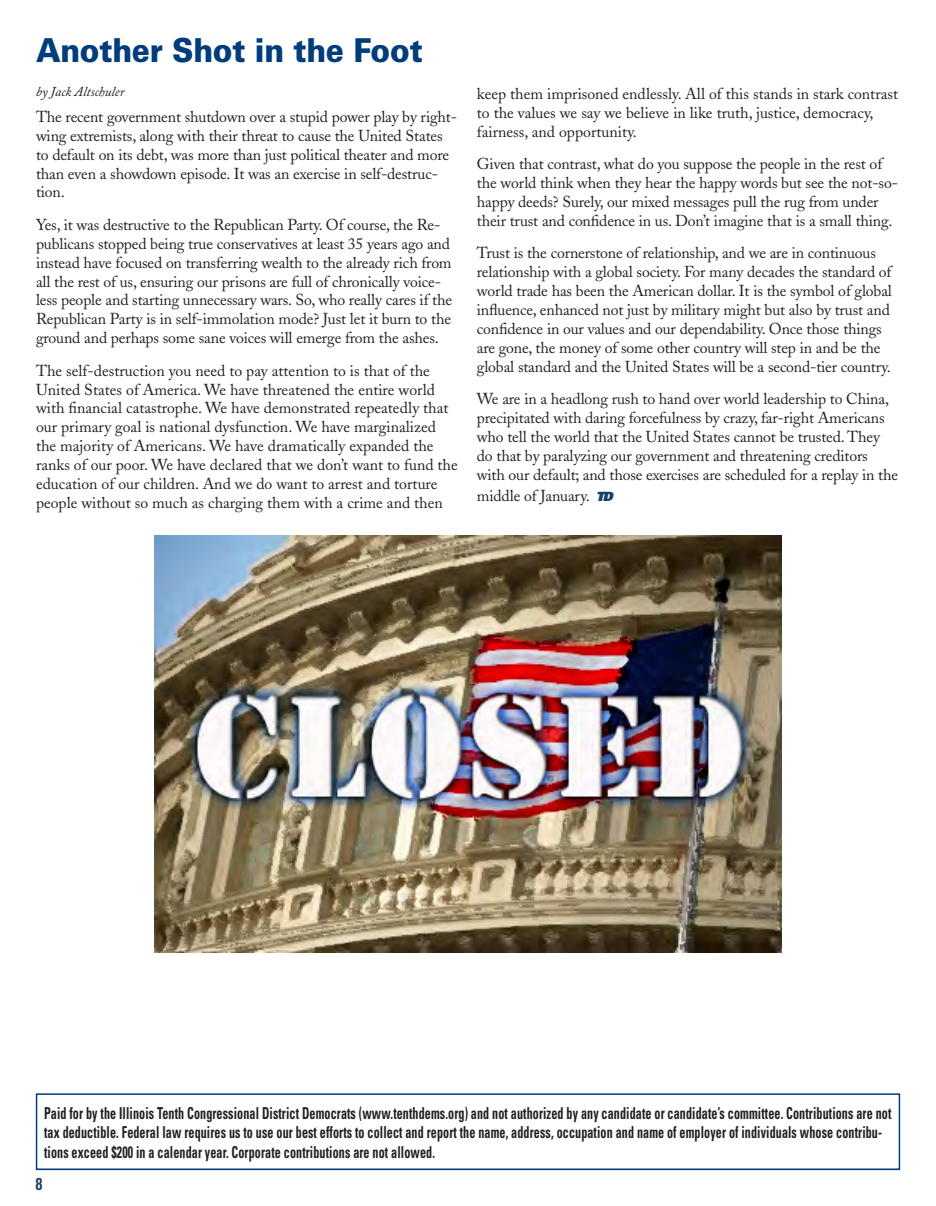
<style>
.page{position:relative;width:936px;height:1206px;background:#fff}
.page>*{position:absolute;margin:0;border:0;box-sizing:border-box;transform-origin:0 0}
.t1{font:900 33px "Univers";letter-spacing:-.01em;color:#013d7d;scale:.9 1}
.t2{font:700 condensed 18px "Akzidenz Grotesk BE";color:#183f68}
.t3{font:700 condensed 16.5px/19.8px "Univers";letter-spacing:.01em;color:#231f20;scale:.73 1}
.t4{font:15.75px/18.9px "Adobe Caslon";letter-spacing:-.01em;color:#231f20}
.t5{font:italic 13.5px "Adobe Caslon";color:#231f20}
.s1{font-family:"Univers";font-weight:900;font-style:italic;font-size:12.75px;color:#183f68}
</style>
<div class="page">
<img style="left:154px;top:536px;width:627px;height:416px">
<div style="left:36px;top:1093px;width:864px;height:77px;border:2px solid #013d7d"></div>
<p class="t1" style="left:36px;top:30px;width:431px">Another Shot in the Foot</p>
<p class="t5" style="left:36px;top:84px;width:90px">by Jack Altschuler</p>
<p class="t4" style="left:36px;top:107px;width:423px">The recent government shutdown over a stupid power play by right&shy;wing extremists, along with their threat to cause the United States to default on its debt, was more than just political theater and more than even a showdown episode. It was an exercise in self-destruc&shy;tion.</p>
<p class="t4" style="left:36px;top:215px;width:418px">Yes, it was destructive to the Republican Party. Of course, the Re&shy;publicans stopped being true conservatives at least 35 years ago and instead have focused on transferring wealth to the already rich from all the rest of us, ensuring our prisons are full of chronically voice&shy;less people and starting unnecessary wars. So, who really cares if the Republican Party is in self-immolation mode? Just let it burn to the ground and perhaps some sane voices will emerge from the ashes.</p>
<p class="t4" style="left:36px;top:361px;width:423px">The self-destruction you need to pay attention to is that of the United States of America. We have threatened the entire world with financial catastrophe. We have demonstrated repeatedly that our primary goal is national dysfunction. We have marginalized the majority of Americans. We have dramatically expanded the ranks of our poor. We have declared that we don’t want to fund the education of our children. And we do want to arrest and torture people without so much as charging them with a crime and then</p>
<p class="t4" style="left:477px;top:84px;width:423px">keep them imprisoned endlessly. All of this stands in stark contrast to the values we say we believe in like truth, justice, democracy, fairness, and opportunity.</p>
<p class="t4" style="left:477px;top:155px;width:423px">Given that contrast, what do you suppose the people in the rest of the world think when they hear the happy words but see the not-so&shy;happy deeds? Surely, our mixed messages pull the rug from under their trust and confidence in us. Don’t imagine that is a small thing.</p>
<p class="t4" style="left:477px;top:244px;width:417px">Trust is the cornerstone of relationship, and we are in continuous relationship with a global society. For many decades the standard of world trade has been the American dollar. It is the symbol of global influence, enhanced not just by military might but also by trust and confidence in our values and our dependability. Once those things are gone, the money of some other country will step in and be the global standard and the United States will be a second-tier country.</p>
<p class="t4" style="left:477px;top:389px;width:423px">We are in a headlong rush to hand over world leadership to China, precipitated with daring forcefulness by crazy, far-right Americans who tell the world that the United States cannot be trusted. They do that by paralyzing our government and threatening creditors with our default; and those exercises are scheduled for a replay in the</p>
<p class="t4" style="left:477px;top:487px;width:137px">middle of January. <span class="s1">TD</span></p>
<p class="t3" style="left:44px;top:1103px;width:1162px">Paid for by the Illinois Tenth Congressional District Democrats (www.tenthdems.org) and not authorized by any candidate or candidate’s committee. Contributions are not tax deductible. Federal law requires us to use our best efforts to collect and report the name, address, occupation and name of employer of individuals whose contribu&shy;tions exceed $200 in a calendar year. Corporate contributions are not allowed.</p>
<p class="t2" style="left:36px;top:1174px;width:9px">8</p>
</div>
